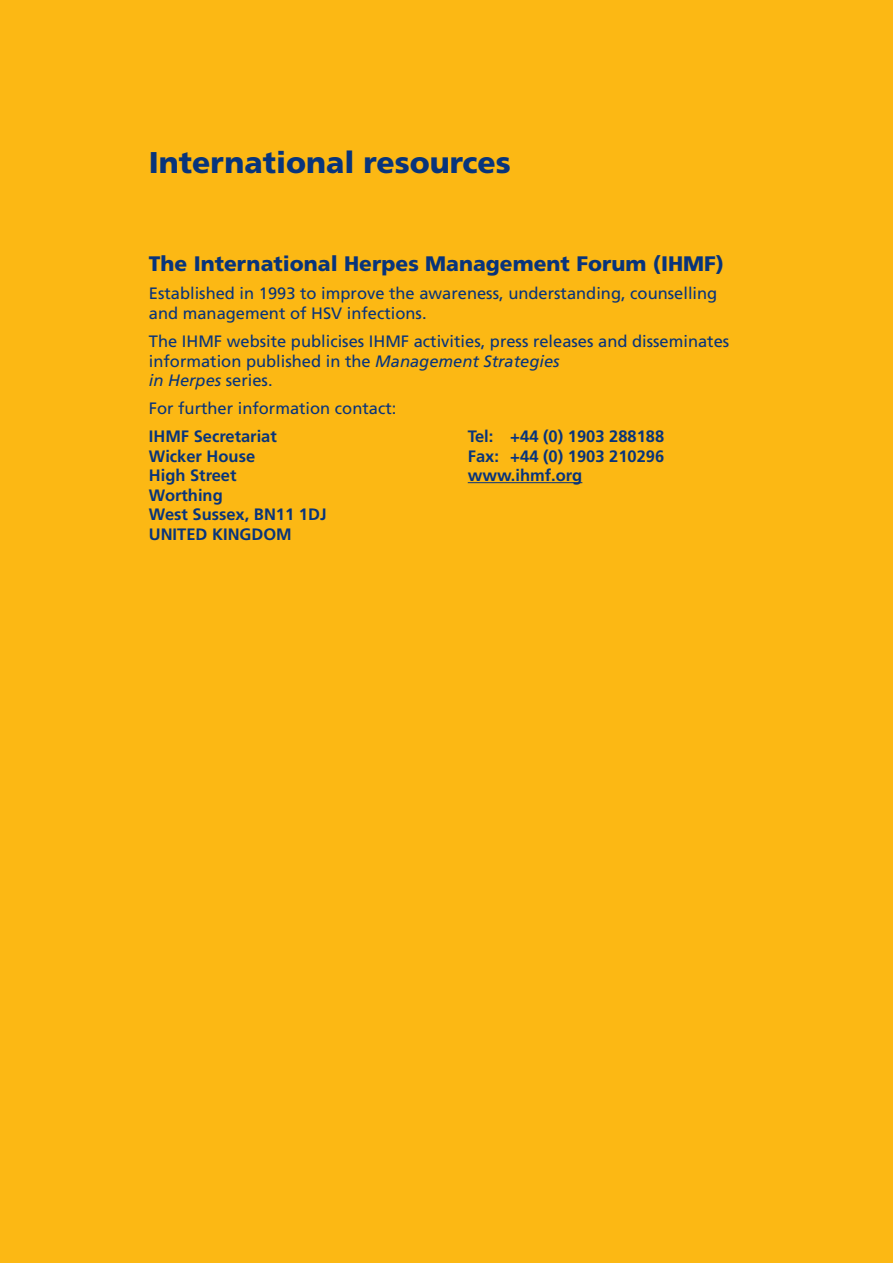
<style>
.page{position:relative;width:893px;height:1263px;background:#fcb814}
.page>*{position:absolute;margin:0;border:0;box-sizing:border-box;transform-origin:0 0}
.t1{font:900 30px "Frutiger";color:#08347b}
.t2{font:900 21px "Frutiger";color:#08347b}
.t3{font:16.5px/19.5px "Frutiger";color:#08347b}
.t4{font:700 16.5px/19.5px "Frutiger";color:#08347b}
.s1{font-style:italic}
</style>
<div class="page">
<hr style="left:468px;top:482px;width:114px;height:1px;background:#08347b">
<h1 class="t1" style="left:149px;top:144px;width:364px">International resources</h1>
<p class="t2" style="left:149px;top:251px;width:577px">The International Herpes Management Forum (IHMF)</p>
<p class="t3" style="left:149px;top:284px;width:570px">Established in 1993 to improve the awareness, understanding, counselling and management of HSV infections.</p>
<p class="t3" style="left:149px;top:332px;width:582px">The IHMF website publicises IHMF activities, press releases and disseminates information published in the <span class="s1">Management Strategies<br>in Herpes</span> series.</p>
<p class="t3" style="left:149px;top:399px;width:249px">For further information contact:</p>
<p class="t4" style="left:149px;top:427px;width:130px">IHMF Secretariat</p>
<p class="t4" style="left:468px;top:427px;width:198px">Tel: +44 (0) 1903 288188</p>
<p class="t4" style="left:149px;top:446px;width:108px">Wicker House</p>
<p class="t4" style="left:468px;top:446px;width:198px">Fax: +44 (0) 1903 210296</p>
<p class="t4" style="left:149px;top:466px;width:89px">High Street</p>
<p class="t4" style="left:468px;top:466px;width:116px">www.ihmf.org</p>
<p class="t4" style="left:149px;top:485px;width:179px">Worthing<br>West Sussex, BN11 1DJ<br>UNITED KINGDOM</p>
</div>
